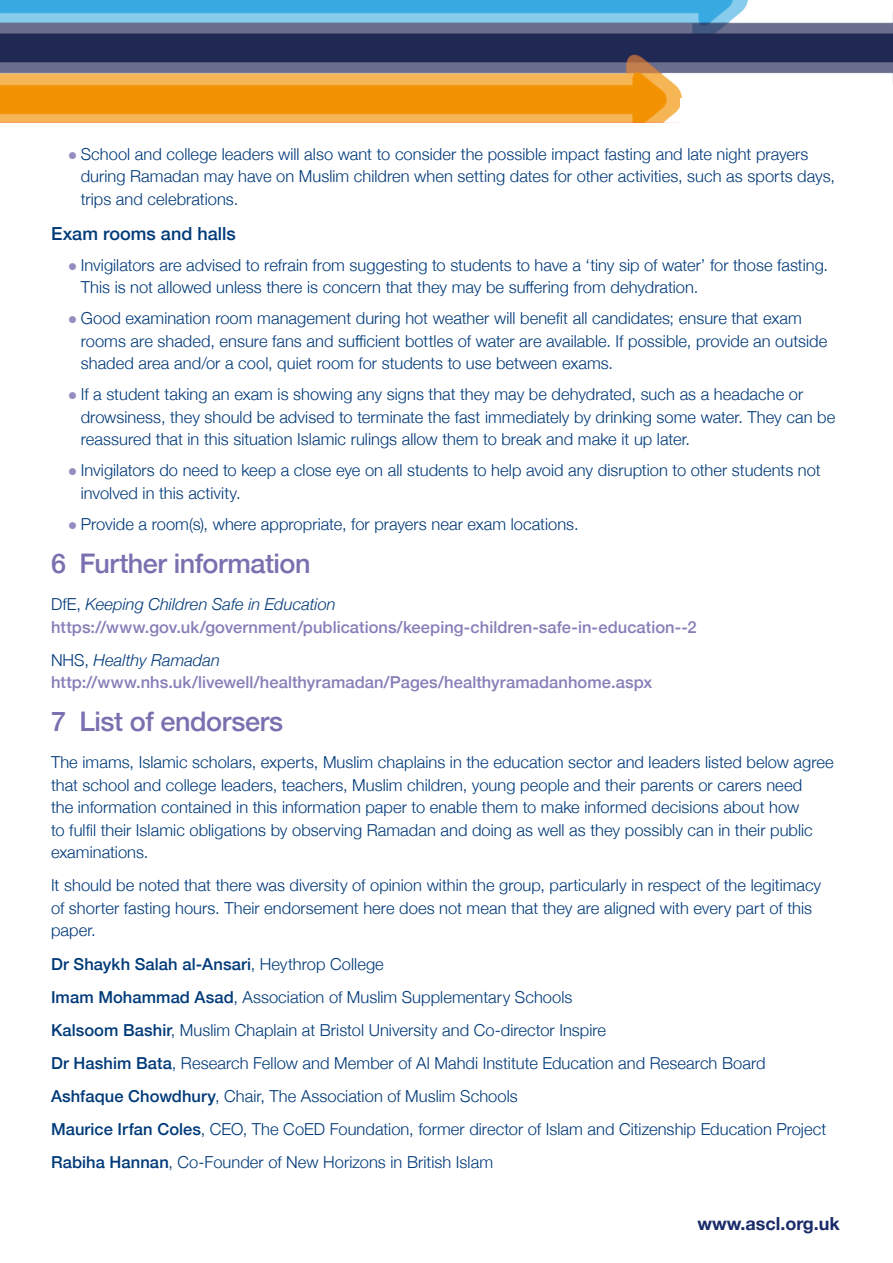
<style>
.page{position:relative;width:893px;height:1263px;background:#fff}
.page>*{position:absolute;margin:0;border:0;box-sizing:border-box;transform-origin:0 0}
.main_header{font:500 27px "Helvetica Neue";letter-spacing:-.015em;color:#7c6fb0}
.sub_heading{font:500 18px "Helvetica Neue";color:#003a79}
.t1{font:700 18px "Helvetica Neue";color:#192b68}
.main_text_NO_INDENT{font:300 16.5px/22.5px "Helvetica Neue";letter-spacing:.005em;color:#003a79}
.main_text_NO_INDENT-2{font:500 16.5px/22.5px "Helvetica Neue";letter-spacing:.005em;color:#897db8}
.main_text_NO_INDENT-3{font:500 16.5px "Helvetica Neue";letter-spacing:.01em;color:#003a79}
.s1{color:#968cc0}
.s2{font-weight:300;color:#003a79}
.s3{font-weight:300;font-style:italic;color:#003a79}
.s4{font-weight:300}
.s5{font-weight:500}
</style>
<div class="page">
<img style="left:0;top:0;width:893px;height:123px">
<div style="left:680px;top:99px;width:141px;height:31px;background:#fff"></div>
<p class="main_text_NO_INDENT" style="left:81px;top:142px;width:756px;text-indent:-13px"><span class="s1">●</span> School and college leaders will also want to consider the possible impact fasting and late night prayers during Ramadan may have on Muslim children when setting dates for other activities, such as sports days, trips and celebrations.</p>
<p class="sub_heading" style="left:51px;top:219px;width:186px">Exam rooms and halls</p>
<p class="main_text_NO_INDENT" style="left:81px;top:253px;width:749px;text-indent:-13px"><span class="s1">●</span> Invigilators are advised to refrain from suggesting to students to have a ‘tiny sip of water’ for those fasting.<br>This is not allowed unless there is concern that they may be suffering from dehydration.</p>
<p class="main_text_NO_INDENT" style="left:81px;top:306px;width:748px;text-indent:-13px"><span class="s1">●</span> Good examination room management during hot weather will benefit all candidates; ensure that exam rooms are shaded, ensure fans and sufficient bottles of water are available. If possible, provide an outside shaded area and/or a cool, quiet room for students to use between exams.</p>
<p class="main_text_NO_INDENT" style="left:81px;top:382px;width:756px;text-indent:-13px"><span class="s1">●</span> If a student taking an exam is showing any signs that they may be dehydrated, such as a headache or drowsiness, they should be advised to terminate the fast immediately by drinking some water. They can be reassured that in this situation Islamic rulings allow them to break and make it up later.</p>
<p class="main_text_NO_INDENT" style="left:81px;top:458px;width:741px;text-indent:-13px"><span class="s1">●</span> Invigilators do need to keep a close eye on all students to help avoid any disruption to other students not involved in this activity.</p>
<p class="main_text_NO_INDENT" style="left:68px;top:512px;width:512px"><span class="s1">●</span> Provide a room(s), where appropriate, for prayers near exam locations.</p>
<p class="main_header" style="left:51px;top:541px;width:261px">6 Further information</p>
<p class="main_text_NO_INDENT-2" style="left:51px;top:592px;width:647px"><span class="s2">DfE,</span> <span class="s3">Keeping Children Safe in Education </span>https://www.gov.uk/government/publications/keeping-children-safe-in-education--2</p>
<p class="main_text_NO_INDENT-2" style="left:51px;top:648px;width:603px"><span class="s2">NHS,</span> <span class="s3">Healthy Ramadan </span>http://www.nhs.uk/livewell/healthyramadan/Pages/healthyramadanhome.aspx</p>
<p class="main_header" style="left:51px;top:700px;width:234px">7 List of endorsers</p>
<p class="main_text_NO_INDENT" style="left:51px;top:750px;width:784px">The imams, Islamic scholars, experts, Muslim chaplains in the education sector and leaders listed below agree that school and college leaders, teachers, Muslim children, young people and their parents or carers need<br>the information contained in this information paper to enable them to make informed decisions about how<br>to fulfil their Islamic obligations by observing Ramadan and doing as well as they possibly can in their public examinations.</p>
<p class="main_text_NO_INDENT" style="left:51px;top:873px;width:772px">It should be noted that there was diversity of opinion within the group, particularly in respect of the legitimacy of shorter fasting hours. Their endorsement here does not mean that they are aligned with every part of this paper.</p>
<p class="main_text_NO_INDENT-3" style="left:51px;top:950px;width:334px">Dr Shaykh Salah al-Ansari<span class="s4">, Heythrop College</span></p>
<p class="main_text_NO_INDENT" style="left:51px;top:985px;width:523px"><span class="s5">Imam Mohammad Asad</span>, Association of Muslim Supplementary Schools</p>
<p class="main_text_NO_INDENT" style="left:51px;top:1018px;width:557px"><span class="s5">Kalsoom Bashir</span>, Muslim Chaplain at Bristol University and Co-director Inspire</p>
<p class="main_text_NO_INDENT" style="left:51px;top:1051px;width:716px"><span class="s5">Dr Hashim Bata</span>, Research Fellow and Member of Al Mahdi Institute Education and Research Board</p>
<p class="main_text_NO_INDENT" style="left:51px;top:1084px;width:468px"><span class="s5">Ashfaque Chowdhury</span>, Chair, The Association of Muslim Schools</p>
<p class="main_text_NO_INDENT" style="left:51px;top:1117px;width:777px"><span class="s5">Maurice Irfan Coles</span>, CEO, The CoED Foundation, former director of Islam and Citizenship Education Project</p>
<p class="main_text_NO_INDENT" style="left:51px;top:1150px;width:444px"><span class="s5">Rabiha Hannan</span>, Co-Founder of New Horizons in British Islam</p>
<p class="t1" style="left:697px;top:1209px;width:144px">www.ascl.org.uk</p>
</div>
